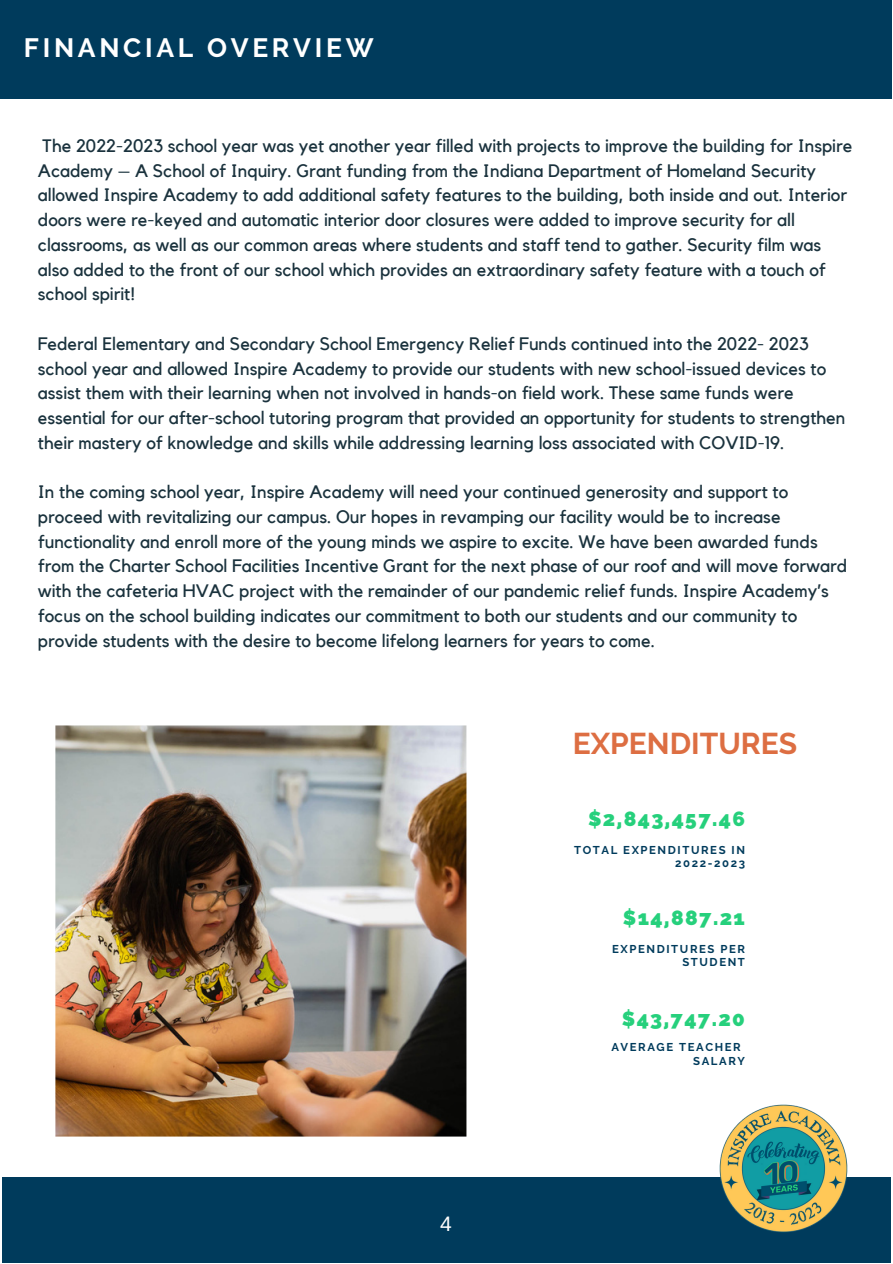
<style>
.page{position:relative;width:893px;height:1264px;background:#fff}
.page>*{position:absolute;margin:0;border:0;box-sizing:border-box;transform-origin:0 0}
.t1{font:700 30px "Raleway";color:#dd6e42}
.t2{font:700 26.4px "Raleway";letter-spacing:.14em;color:#fff}
.t3{font:21px "Arimo";color:#fff}
.t4{font:800 20.7px "Raleway";letter-spacing:.07em;color:#26d07c}
.t5{font:18px/24.8px "Kollektif";color:#1a323d}
.t6{font:700 11.4px/13.2px "Raleway";letter-spacing:.14em;color:#003b5c;text-align:right}
</style>
<div class="page">
<div style="left:2px;top:1177px;width:888px;height:85px;background:#003b5c"></div>
<div style="left:0;top:0;width:892px;height:99px;background:#003b5c"></div>
<img style="left:55px;top:725px;width:412px;height:412px">
<img style="left:719px;top:1104px;width:129px;height:129px">
<p class="t2" style="left:24px;top:32px;width:351px">FINANCIAL OVERVIEW</p>
<p class="t5" style="left:38px;top:134px;width:815px">The 2022-2023 school year was yet another year filled with projects to improve the building for Inspire Academy – A School of Inquiry. Grant funding from the Indiana Department of Homeland Security allowed Inspire Academy to add additional safety features to the building, both inside and out. Interior doors were re-keyed and automatic interior door closures were added to improve security for all classrooms, as well as our common areas where students and staff tend to gather. Security film was also added to the front of our school which provides an extraordinary safety feature with a touch of school spirit!</p>
<p class="t5" style="left:38px;top:332px;width:809px">Federal Elementary and Secondary School Emergency Relief Funds continued into the 2022- 2023 school year and allowed Inspire Academy to provide our students with new school-issued devices to assist them with their learning when not involved in hands-on field work. These same funds were essential for our after-school tutoring program that provided an opportunity for students to strengthen their mastery of knowledge and skills while addressing learning loss associated with COVID-19.</p>
<p class="t5" style="left:38px;top:480px;width:810px">In the coming school year, Inspire Academy will need your continued generosity and support to proceed with revitalizing our campus. Our hopes in revamping our facility would be to increase functionality and enroll more of the young minds we aspire to excite. We have been awarded funds from the Charter School Facilities Incentive Grant for the next phase of our roof and will move forward with the cafeteria HVAC project with the remainder of our pandemic relief funds. Inspire Academy’s focus on the school building indicates our commitment to both our students and our community to provide students with the desire to become lifelong learners for years to come.</p>
<p class="t1" style="left:573px;top:725px;width:226px">EXPENDITURES</p>
<p class="t4" style="left:588px;top:806px;width:158px">$2,843,457.46</p>
<p class="t6" style="left:574px;top:843px;width:172px">TOTAL EXPENDITURES IN<br>2022-2023</p>
<p class="t4" style="left:622px;top:905px;width:124px">$14,887.21</p>
<p class="t6" style="left:612px;top:942px;width:134px">EXPENDITURES PER<br>STUDENT</p>
<p class="t3" style="left:440px;top:1212px;width:13px">4</p>
<p class="t4" style="left:621px;top:1006px;width:125px">$43,747.20</p>
<p class="t6" style="left:611px;top:1040px;width:131px">AVERAGE TEACHER</p>
<p class="t6" style="left:693px;top:1054px;width:53px">SALARY</p>
</div>
